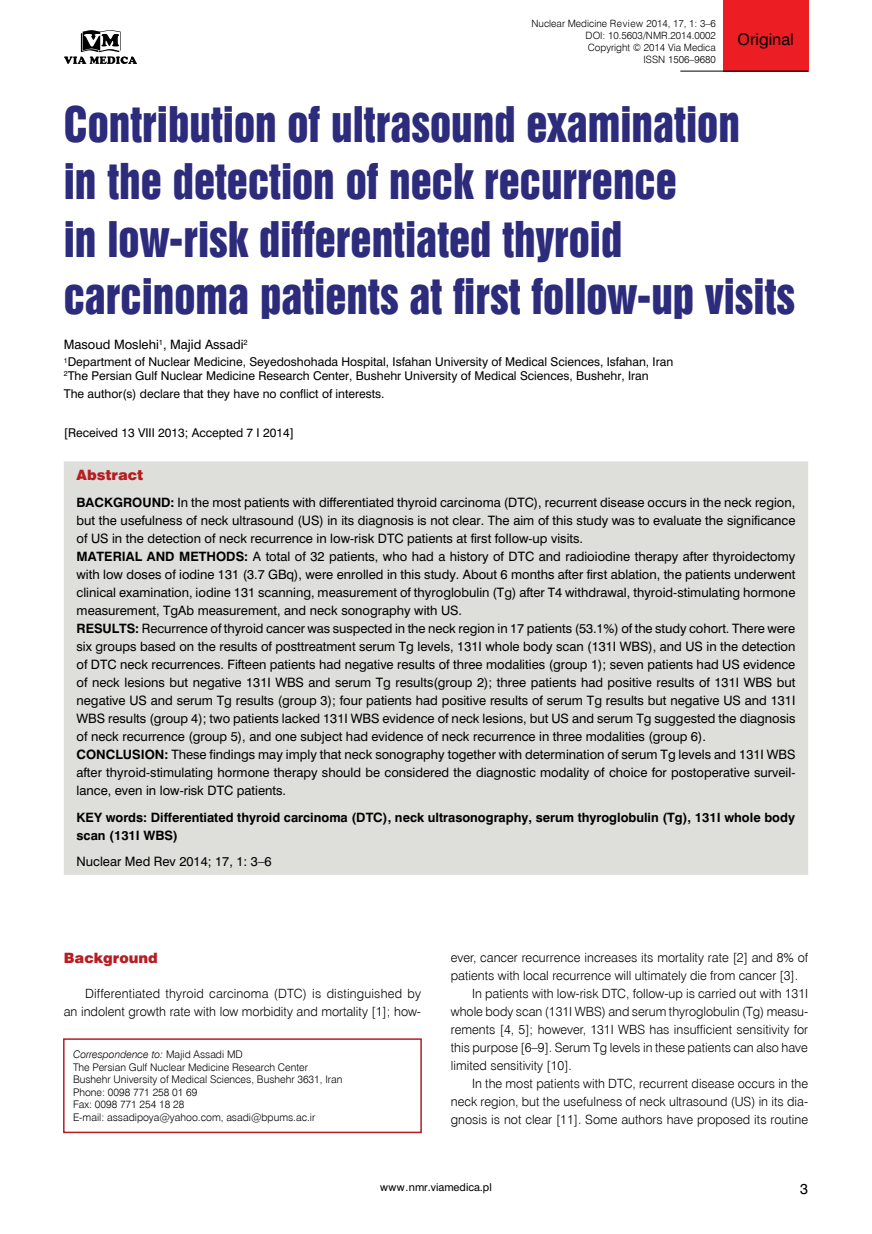
<style>
.page{position:relative;width:872px;height:1234px;background:#fff}
.page>*{position:absolute;margin:0;border:0;box-sizing:border-box;transform-origin:0 0}
.t1{font:45px/57px "Swis 921 EU";color:#2c2b7c;scale:.96 1}
.t2{font:15px "Swis 721 PL";color:#000}
.t3{font:14.25px "Swis 721 Blk EU";color:#b61d22}
.t4{font:13.5px "Swis 721 PL";color:#000}
.t5{font:12.75px/18px "Swis 721 Lt EU";color:#000;text-align:right}
.t6{font:12px/18px "Swis 721 PL";color:#000}
.t7{font:700 12px/18px "Swis 721 PL";color:#000}
.t8{font:11.25px/13.5px "Swis 721 PL";color:#000}
.t9{font:10.5px/12.6px "Swis 721 Lt EU";color:#000}
.t10{font:10.05px/12px "Swis 721 Lt EU";color:#000;text-align:right}
.t11{font:10.05px "Swis 721 PL";color:#000}
.s1{font-weight:700}
.s2{font-style:italic}
</style>
<div class="page">
<svg style="left:64px;top:30px;width:73px;height:34px"></svg>
<div style="left:723px;top:0;width:85px;height:71px;background:#ed1d24"></div>
<hr style="left:680px;top:71px;width:128px;height:1px;background:#000">
<div style="left:63px;top:1038px;width:359px;height:94px;border:2px solid #b61d22"></div>
<div style="left:64px;top:461px;width:744px;height:413px;background:#dedfda"></div>
<p class="t10" style="left:531px;top:18px;width:186px">Nuclear Medicine Review 2014, 17, 1: 3–6<br>DOI: 10.5603/NMR.2014.0002<br>Copyright © 2014 Via Medica<br>ISSN 1506–9680</p>
<p class="t2" style="left:737px;top:30px;width:58px">Original</p>
<h1 class="t1" style="left:64px;top:96px;width:763px">Contribution of ultrasound examination<br>in the detection of neck recurrence<br>in low-risk differentiated thyroid carcinoma patients at first follow-up visits</h1>
<p class="t6" style="left:64px;top:335px;width:185px">Masoud Moslehi<sup>1</sup>, Majid Assadi<sup>2</sup></p>
<p class="t8" style="left:64px;top:355px;width:611px"><sup>1</sup>Department of Nuclear Medicine, Seyedoshohada Hospital, Isfahan University of Medical Sciences, Isfahan, Iran<br><sup>2</sup>The Persian Gulf Nuclear Medicine Research Center, Bushehr University of Medical Sciences, Bushehr, Iran</p>
<p class="t8" style="left:64px;top:386px;width:322px">The author(s) declare that they have no conflict of interests.</p>
<p class="t8" style="left:64px;top:425px;width:232px">[Received 13 VIII 2013; Accepted 7 I 2014]</p>
<p class="t3" style="left:77px;top:466px;width:68px">Abstract</p>
<p class="t6" style="left:77px;top:493px;width:720px"><span class="s1">BACKGROUND:</span> In the most patients with differentiated thyroid carcinoma (DTC), recurrent disease occurs in the neck region, but the usefulness of neck ultrasound (US) in its diagnosis is not clear. The aim of this study was to evaluate the significance of US in the detection of neck recurrence in low-risk DTC patients at first follow-up visits.<br><span class="s1">MATERIAL AND METHODS:</span> A total of 32 patients, who had a history of DTC and radioiodine therapy after thyroidectomy with low doses of iodine 131 (3.7 GBq), were enrolled in this study. About 6 months after first ablation, the patients underwent clinical examination, iodine 131 scanning, measurement of thyroglobulin (Tg) after T4 withdrawal, thyroid-stimulating hormone measurement, TgAb measurement, and neck sonography with US.<br><span class="s1">RESULTS:</span> Recurrence of thyroid cancer was suspected in the neck region in 17 patients (53.1%) of the study cohort. There were six groups based on the results of posttreatment serum Tg levels, 131I whole body scan (131I WBS), and US in the detection of DTC neck recurrences. Fifteen patients had negative results of three modalities (group 1); seven patients had US evidence of neck lesions but negative 131I WBS and serum Tg results(group 2); three patients had positive results of 131I WBS but negative US and serum Tg results (group 3); four patients had positive results of serum Tg results but negative US and 131I WBS results (group 4); two patients lacked 131I WBS evidence of neck lesions, but US and serum Tg suggested the diagnosis of neck recurrence (group 5), and one subject had evidence of neck recurrence in three modalities (group 6).<br><span class="s1">CONCLUSION:</span> These findings may imply that neck sonography together with determination of serum Tg levels and 131I WBS after thyroid-stimulating hormone therapy should be considered the diagnostic modality of choice for postoperative surveil&shy;lance, even in low-risk DTC patients.</p>
<p class="t7" style="left:77px;top:807px;width:720px">KEY words: Differentiated thyroid carcinoma (DTC), neck ultrasonography, serum thyroglobulin (Tg), 131I whole body scan (131I WBS)</p>
<p class="t6" style="left:77px;top:852px;width:197px">Nuclear Med Rev 2014; 17, 1: 3–6</p>
<p class="t3" style="left:64px;top:948px;width:96px">Background</p>
<p class="t5" style="left:64px;top:984px;width:359px">Differentiated thyroid carcinoma (DTC) is distinguished by<br>an indolent growth rate with low morbidity and mortality [1]; how-</p>
<p class="t9" style="left:73px;top:1047px;width:271px"><span class="s2">Correspondence to:</span> Majid Assadi MD<br>The Persian Gulf Nuclear Medicine Research Center Bushehr University of Medical Sciences, Bushehr 3631, Iran Phone: 0098 771 258 01 69<br>Fax: 0098 771 254 18 28<br>E-mail: assadipoya@yahoo.com, asadi@bpums.ac.ir</p>
<p class="t5" style="left:451px;top:948px;width:359px">ever, cancer recurrence increases its mortality rate [2] and 8% of</p>
<p class="t5" style="left:451px;top:966px;width:349px">patients with local recurrence will ultimately die from cancer [3].</p>
<p class="t5" style="left:472px;top:984px;width:337px">In patients with low-risk DTC, follow-up is carried out with 131I</p>
<p class="t5" style="left:451px;top:1002px;width:358px">whole body scan (131I WBS) and serum thyroglobulin (Tg) measu-</p>
<p class="t5" style="left:451px;top:1020px;width:359px">rements [4, 5]; however, 131I WBS has insufficient sensitivity for</p>
<p class="t5" style="left:451px;top:1038px;width:358px">this purpose [6–9]. Serum Tg levels in these patients can also have</p>
<p class="t5" style="left:451px;top:1056px;width:123px">limited sensitivity [10].</p>
<p class="t5" style="left:472px;top:1074px;width:337px">In the most patients with DTC, recurrent disease occurs in the</p>
<p class="t5" style="left:451px;top:1092px;width:358px">neck region, but the usefulness of neck ultrasound (US) in its dia-</p>
<p class="t5" style="left:451px;top:1110px;width:359px">gnosis is not clear [11]. Some authors have proposed its routine</p>
<p class="t11" style="left:380px;top:1180px;width:113px">www.nmr.viamedica.pl</p>
<p class="t4" style="left:800px;top:1179px;width:9px">3</p>
</div>
